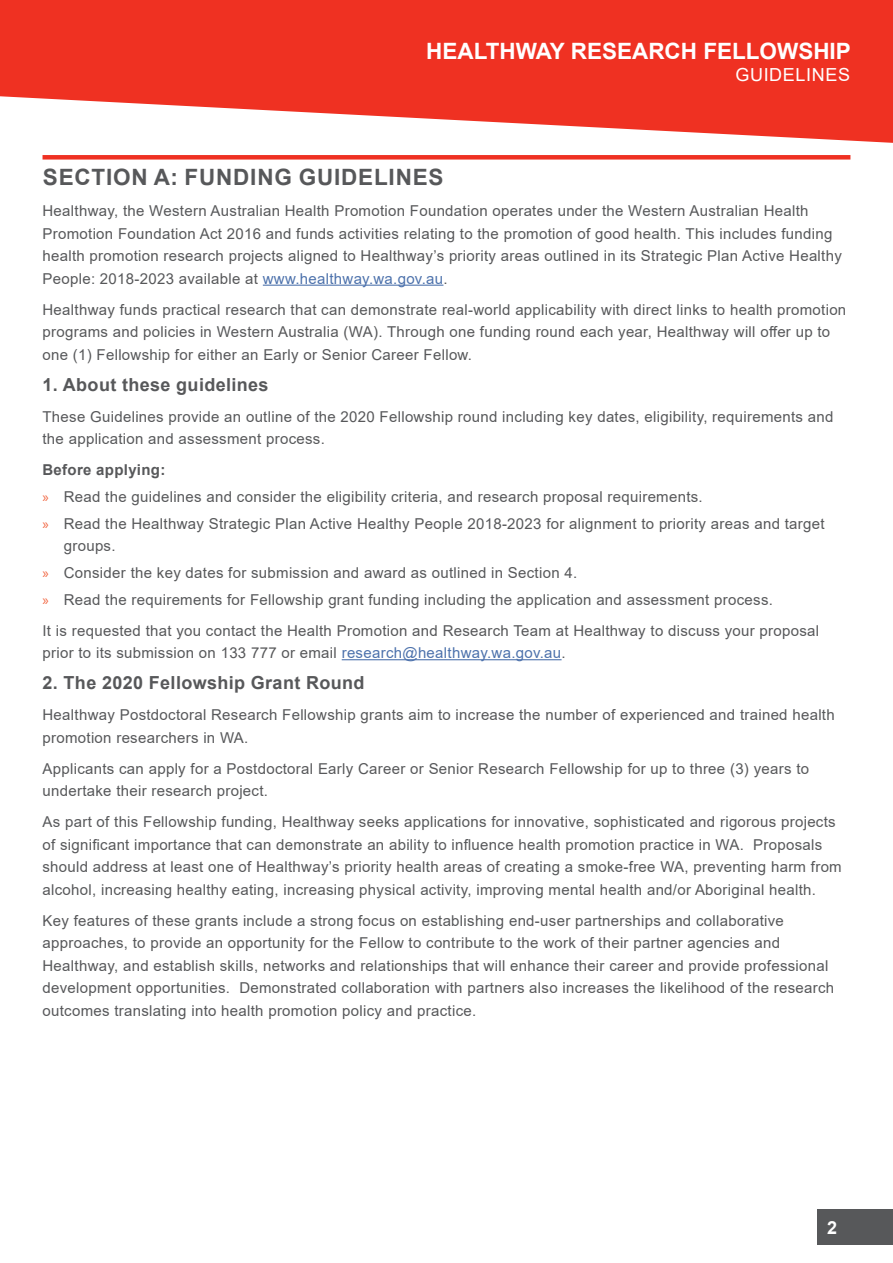
<style>
.page{position:relative;width:893px;height:1263px;background:#fff}
.page>*{position:absolute;margin:0;border:0;box-sizing:border-box;transform-origin:0 0}
.t1{font:700 22.5px "Arial";color:#fff}
.Heading_1{font:700 22.5px "Arial";letter-spacing:.035em;color:#57585a}
.Heading_2{font:700 18px "Arial";letter-spacing:.02em;color:#57585a}
.t2{font:18px "Arial";letter-spacing:.035em;color:#fff}
.t3{font:700 18px "Arial";color:#fff}
.Body{font:15px/22.5px "Arial";letter-spacing:.02em;color:#57585a}
.Heading_3{font:700 15px "Arial";letter-spacing:.02em;color:#57585a}
.s1{color:#4d72ac}
.s2{font-family:"Myriad Pro";color:#f26540}
</style>
<div class="page">
<svg style="left:0;top:0;width:893px;height:143px;fill:#ef3122"></svg>
<div style="left:817px;top:1209px;width:76px;height:36px;background:#57585a"></div>
<div style="left:43px;top:155px;width:807px;height:5px;background:#ef3122"></div>
<hr style="left:263px;top:285px;width:180px;height:1px;background:#4d72ac">
<hr style="left:342px;top:659px;width:220px;height:1px;background:#4d72ac">
<h1 class="t1" style="left:426px;top:35px;width:426px">HEALTHWAY RESEARCH FELLOWSHIP</h1>
<p class="t2" style="left:735px;top:63px;width:116px">GUIDELINES</p>
<p class="Heading_1" style="left:43px;top:161px;width:402px">SECTION A: FUNDING GUIDELINES</p>
<p class="Body" style="left:43px;top:199px;width:801px">Healthway, the Western Australian Health Promotion Foundation operates under the Western Australian Health Promotion Foundation Act 2016 and funds activities relating to the promotion of good health. This includes funding health promotion research projects aligned to Healthway’s priority areas outlined in its Strategic Plan Active Healthy People: 2018-2023 available at <span class="s1">www.healthway.wa.gov.au</span>.</p>
<p class="Body" style="left:43px;top:298px;width:805px">Healthway funds practical research that can demonstrate real-world applicability with direct links to health promotion programs and policies in Western Australia (WA). Through one funding round each year, Healthway will offer up to one (1) Fellowship for either an Early or Senior Career Fellow.</p>
<p class="Heading_2" style="left:43px;top:372px;width:228px">1. About these guidelines</p>
<p class="Body" style="left:43px;top:405px;width:792px">These Guidelines provide an outline of the 2020 Fellowship round including key dates, eligibility, requirements and the application and assessment process.</p>
<p class="Heading_3" style="left:43px;top:459px;width:124px">Before applying:</p>
<p class="Body" style="left:43px;top:485px;width:662px"><span class="s2">»</span> Read the guidelines and consider the eligibility criteria, and research proposal requirements.</p>
<p class="Body" style="left:64px;top:512px;width:762px;text-indent:-21px"><span class="s2">»</span> Read the Healthway Strategic Plan Active Healthy People 2018-2023 for alignment to priority areas and target groups.</p>
<p class="Body" style="left:43px;top:561px;width:536px"><span class="s2">»</span> Consider the key dates for submission and award as outlined in Section 4.</p>
<p class="Body" style="left:43px;top:588px;width:732px"><span class="s2">»</span> Read the requirements for Fellowship grant funding including the application and assessment process.</p>
<p class="Body" style="left:43px;top:619px;width:778px">It is requested that you contact the Health Promotion and Research Team at Healthway to discuss your proposal prior to its submission on 133 777 or email <span class="s1">research@healthway.wa.gov.au</span>.</p>
<p class="Heading_2" style="left:43px;top:670px;width:323px">2. The 2020 Fellowship Grant Round</p>
<p class="Body" style="left:43px;top:703px;width:794px">Healthway Postdoctoral Research Fellowship grants aim to increase the number of experienced and trained health promotion researchers in WA.</p>
<p class="Body" style="left:43px;top:757px;width:768px">Applicants can apply for a Postdoctoral Early Career or Senior Research Fellowship for up to three (3) years to undertake their research project.</p>
<p class="Body" style="left:43px;top:810px;width:801px">As part of this Fellowship funding, Healthway seeks applications for innovative, sophisticated and rigorous projects of significant importance that can demonstrate an ability to influence health promotion practice in WA. Proposals should address at least one of Healthway’s priority health areas of creating a smoke-free WA, preventing harm from alcohol, increasing healthy eating, increasing physical activity, improving mental health and/or Aboriginal health.</p>
<p class="Body" style="left:43px;top:909px;width:793px">Key features of these grants include a strong focus on establishing end-user partnerships and collaborative approaches, to provide an opportunity for the Fellow to contribute to the work of their partner agencies and Healthway, and establish skills, networks and relationships that will enhance their career and provide professional development opportunities. Demonstrated collaboration with partners also increases the likelihood of the research outcomes translating into health promotion policy and practice.</p>
<p class="t3" style="left:827px;top:1215px;width:12px">2</p>
</div>
